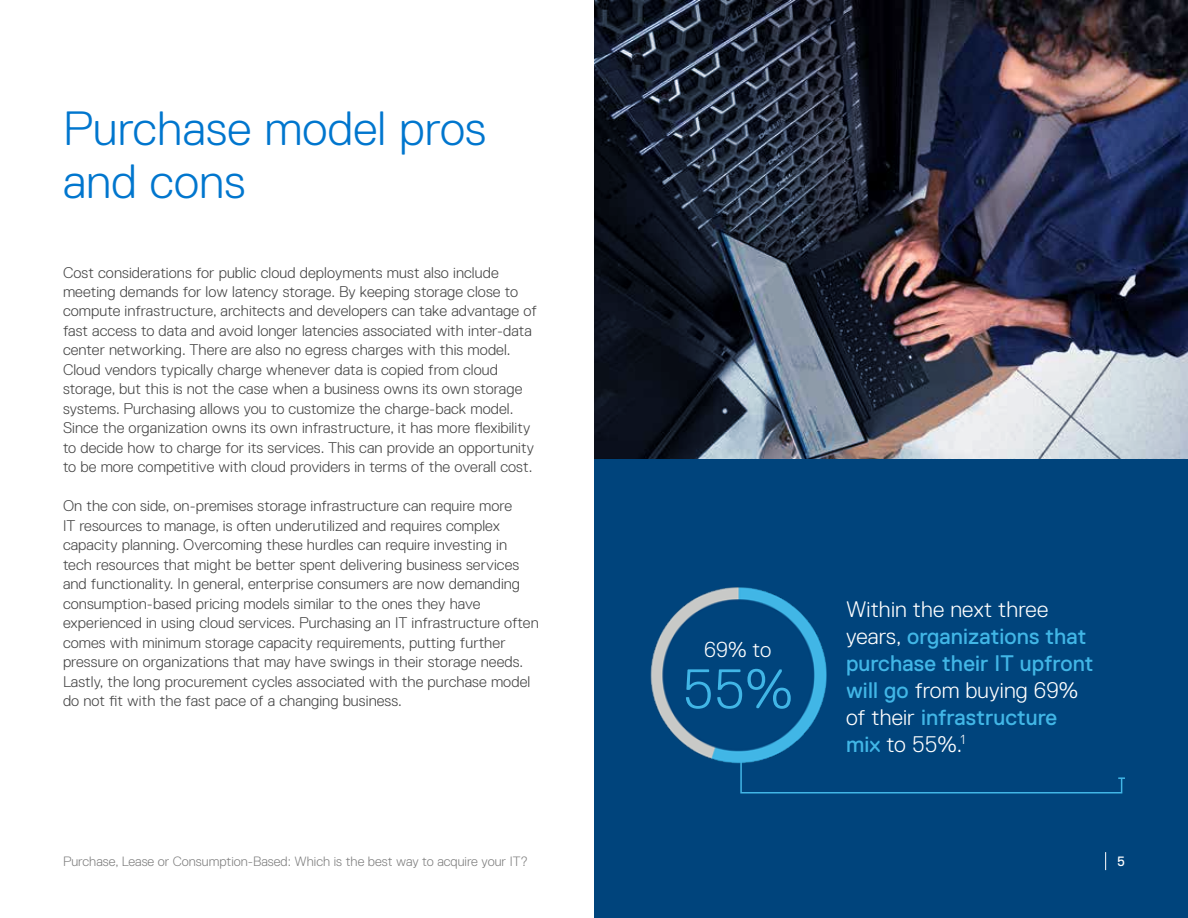
<style>
.page{position:relative;width:1188px;height:918px;background:#fff}
.page>*{position:absolute;margin:0;border:0;box-sizing:border-box;transform-origin:0 0}
.t1{font:300 55.5px "Dell Replica";color:#41b6e6}
.t2{font:300 48px/52.5px "Dell Replica";letter-spacing:.005em;color:#0076ce}
.t3{font:22.5px/27px "Dell Replica";letter-spacing:.005em;color:#41b6e6}
.t4{font:300 21.6px "Dell Replica";color:#fff}
.t5{font:300 15.45px/19.5px "Dell Replica";letter-spacing:.005em;color:#444}
.t6{font:300 13.5px "Dell Replica";color:#808080}
.t7{font:13.5px "Dell Replica";color:#fff}
.s1{font-weight:300;color:#fff}
</style>
<div class="page">
<div style="left:594px;top:459px;width:594px;height:459px;background:#00447c"></div>
<img style="left:594px;top:0;width:594px;height:459px">
<svg style="left:740px;top:777px;width:385px;height:17px"></svg>
<img style="left:650px;top:587px;width:203px;height:204px">
<svg style="left:1105px;top:852px;width:1px;height:18px"></svg>
<h2 class="t2" style="left:63px;top:103px;width:425px">Purchase model pros and cons</h2>
<p class="t5" style="left:63px;top:262px;width:475px">Cost considerations for public cloud deployments must also include meeting demands for low latency storage. By keeping storage close to compute infrastructure, architects and developers can take advantage of fast access to data and avoid longer latencies associated with inter-data center networking. There are also no egress charges with this model.<br>Cloud vendors typically charge whenever data is copied from cloud storage, but this is not the case when a business owns its own storage systems. Purchasing allows you to customize the charge-back model.<br>Since the organization owns its own infrastructure, it has more flexibility to decide how to charge for its services. This can provide an opportunity to be more competitive with cloud providers in terms of the overall cost.</p>
<p class="t5" style="left:63px;top:496px;width:477px">On the con side, on-premises storage infrastructure can require more<br>IT resources to manage, is often underutilized and requires complex capacity planning. Overcoming these hurdles can require investing in tech resources that might be better spent delivering business services and functionality. In general, enterprise consumers are now demanding consumption-based pricing models similar to the ones they have experienced in using cloud services. Purchasing an IT infrastructure often comes with minimum storage capacity requirements, putting further pressure on organizations that may have swings in their storage needs.<br>Lastly, the long procurement cycles associated with the purchase model do not fit with the fast pace of a changing business.</p>
<p class="t6" style="left:63px;top:853px;width:467px">Purchase, Lease or Consumption-Based: Which is the best way to acquire your IT?</p>
<h3 class="t4" style="left:704px;top:638px;width:68px">69% to</h3>
<h1 class="t1" style="left:683px;top:658px;width:112px">55%</h1>
<h3 class="t3" style="left:846px;top:595px;width:249px"><span class="s1">Within the next three years,</span> organizations that purchase their IT upfront will go <span class="s1">from buying 69% of their</span> infrastructure mix <span class="s1">to 55%.</span><sup>1</sup></h3>
<p class="t7" style="left:1117px;top:853px;width:9px">5</p>
</div>
